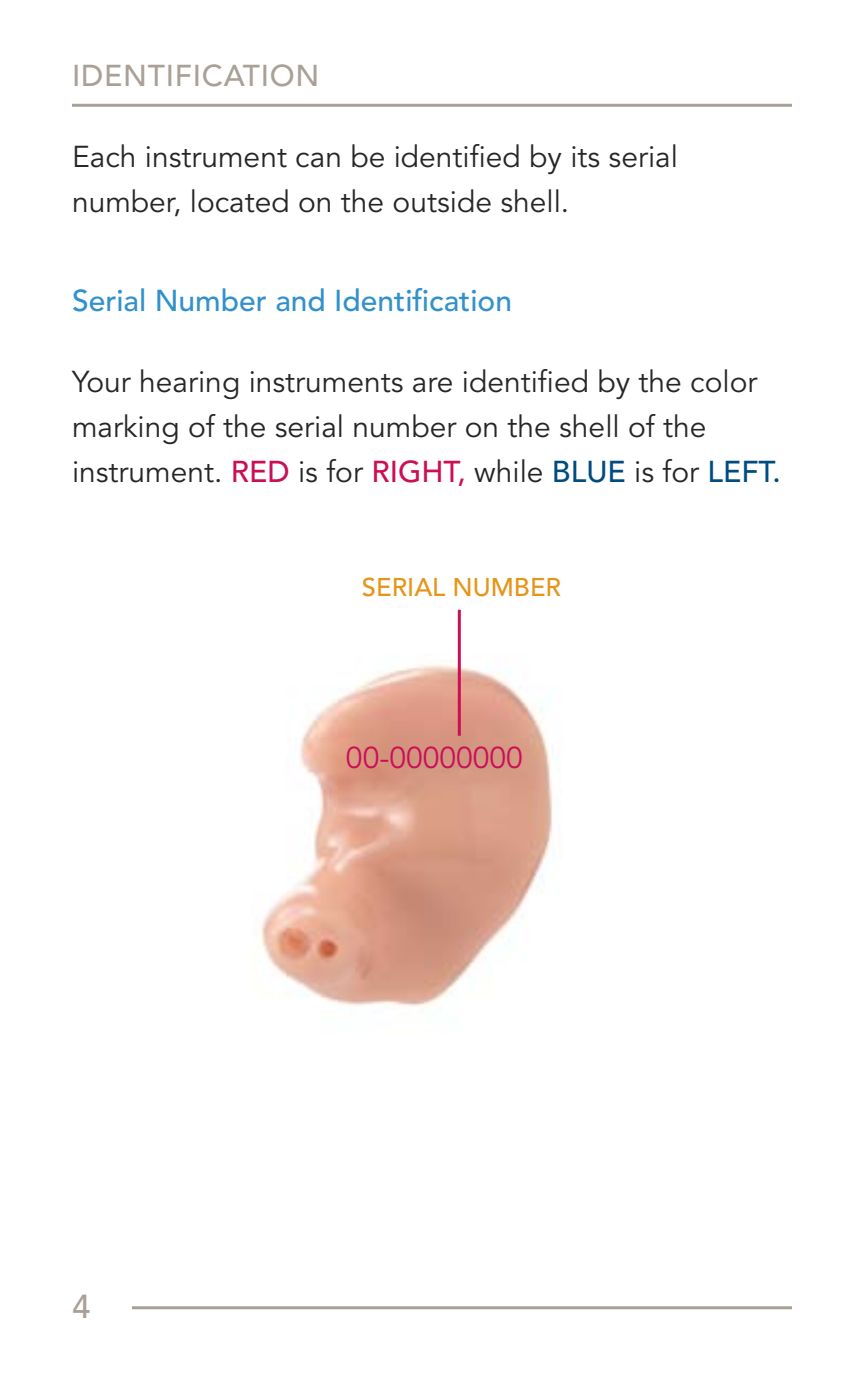
<style>
.page{position:relative;width:864px;height:1377px;background:#fff}
.page>*{position:absolute;margin:0;border:0;box-sizing:border-box;transform-origin:0 0}
.t1{font:500 33px "Avenir";color:#a9a197}
.t2{font:30px/45px "Avenir";color:#262626}
.t3{font:500 30px "Avenir";color:#3291cb}
.t4{font:500 30px "Avenir";letter-spacing:.025em;color:#a9a197}
.t5{font:30px "Avenir";color:#ca0f55}
.t6{font:500 25.5px "Avenir";color:#e59519}
.s1{font-weight:500;color:#ca0f55}
.s2{font-weight:500;color:#004b80}
</style>
<div class="page">
<hr style="left:72px;top:104px;width:720px;height:3px;background:#a9a197">
<hr style="left:132px;top:1306px;width:660px;height:3px;background:#a9a197">
<img style="left:259px;top:655px;width:298px;height:352px">
<hr style="left:458px;top:610px;width:3px;height:126px;background:#ca0f55">
<p class="t4" style="left:72px;top:58px;width:249px">IDENTIFICATION</p>
<p class="t2" style="left:72px;top:135px;width:608px">Each instrument can be identified by its serial number, located on the outside shell.</p>
<p class="t3" style="left:72px;top:283px;width:442px">SERIAL N UMBER AND I DENTIFICATION</p>
<p class="t2" style="left:72px;top:360px;width:710px">Your hearing instruments are identified by the color marking of the serial number on the shell of the instrument. <span class="s1">RED</span> is for <span class="s1">RIGHT,</span> while <span class="s2">BLUE</span> is for <span class="s2">LEFT.</span></p>
<p class="t6" style="left:362px;top:572px;width:201px">SERIAL N UM BER</p>
<p class="t1" style="left:72px;top:1287px;width:20px">4</p>
<p class="t5" style="left:346px;top:741px;width:178px">00-00000000</p>
</div>
